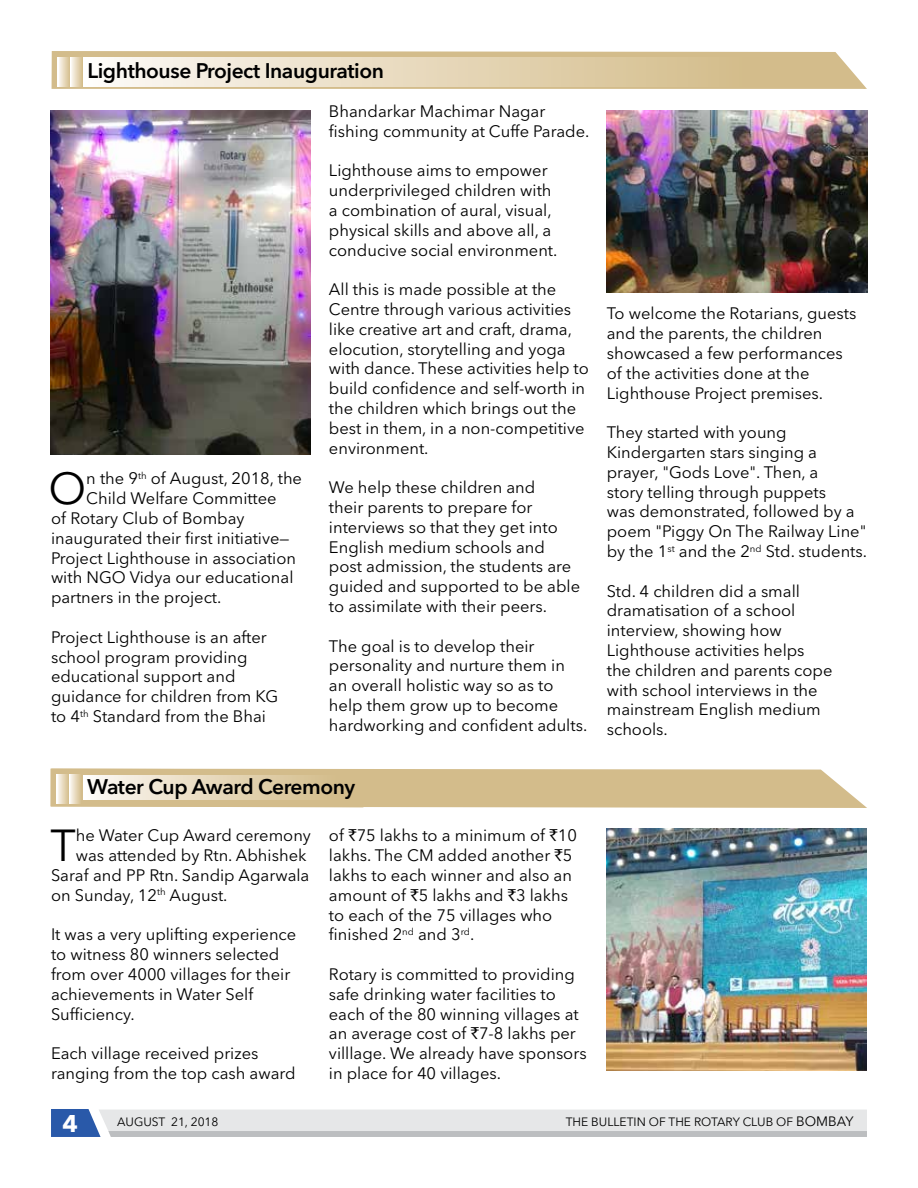
<style>
.page{position:relative;width:918px;height:1188px;background:#fff}
.page>*{position:absolute;margin:0;border:0;box-sizing:border-box;transform-origin:0 0}
.t1{font:44.4px "Avenir Next LT Pro";color:#000}
.t2{font:700 24px "Avenir Next LT Pro";color:#fff}
.t3{font:600 21px "Avenir Next LT Pro";letter-spacing:-.02em;color:#000}
.t4{font:16.5px/19.8px "Avenir Next LT Pro";color:#000}
.t5{font:12px "Avenir Next LT Pro";color:#000}
.s1{font-family:"Rupee Foradian"}
.s2{font-size:13.5px}
</style>
<div class="page">
<svg style="left:51px;top:1109px;width:816px;height:28px;background:#d4d8dd"></svg>
<svg style="left:51px;top:51px;width:816px;height:38px;background:#d9c59c"></svg>
<div style="left:82px;top:58px;width:659px;height:28px;background:linear-gradient(to right,#fdfaf6,#d3bc89)"></div>
<svg style="left:58px;top:58px;width:12px;height:28px"></svg>
<svg style="left:70px;top:58px;width:12px;height:28px"></svg>
<svg style="left:50px;top:768px;width:817px;height:40px;background:#d7c295"></svg>
<div style="left:83px;top:775px;width:253px;height:25px;background:linear-gradient(to right,#fdfaf6,#d3bc89)"></div>
<svg style="left:57px;top:775px;width:12px;height:28px"></svg>
<svg style="left:69px;top:775px;width:12px;height:28px"></svg>
<img style="left:50px;top:110px;width:260px;height:345px">
<img style="left:607px;top:110px;width:260px;height:183px">
<img style="left:607px;top:829px;width:260px;height:242px">
<p class="t3" style="left:87px;top:58px;width:298px">Lighthouse Project Inauguration</p>
<h1 class="t1" style="left:49px;top:462px;width:39px">O</h1>
<p class="t4" style="left:86px;top:469px;width:217px">n the 9<sup>th</sup> of August, 2018, the</p>
<p class="t4" style="left:86px;top:489px;width:192px">Child Welfare Committee</p>
<p class="t4" style="left:51px;top:508px;width:195px">of Rotary Club of Bombay</p>
<p class="t4" style="left:51px;top:528px;width:240px">inaugurated their first initiative—</p>
<p class="t4" style="left:51px;top:548px;width:247px">Project Lighthouse in association</p>
<p class="t4" style="left:51px;top:568px;width:244px">with NGO Vidya our educational</p>
<p class="t4" style="left:51px;top:588px;width:172px">partners in the project.</p>
<p class="t4" style="left:51px;top:627px;width:229px">Project Lighthouse is an after school program providing educational support and guidance for children from KG to 4<sup>th</sup> Standard from the Bhai</p>
<p class="t4" style="left:329px;top:101px;width:262px">Bhandarkar Machimar Nagar fishing community at Cuffe Parade.</p>
<p class="t4" style="left:329px;top:161px;width:230px">Lighthouse aims to empower underprivileged children with a combination of aural, visual, physical skills and above all, a conducive social environment.</p>
<p class="t4" style="left:329px;top:279px;width:261px">All this is made possible at the<br>Centre through various activities like creative art and craft, drama, elocution, storytelling and yoga with dance. These activities help to build confidence and self-worth in the children which brings out the best in them, in a non-competitive environment.</p>
<p class="t4" style="left:329px;top:477px;width:253px">We help these children and<br>their parents to prepare for interviews so that they get into<br>English medium schools and post admission, the students are guided and supported to be able to assimilate with their peers.</p>
<p class="t4" style="left:329px;top:636px;width:260px">The goal is to develop their personality and nurture them in an overall holistic way so as to help them grow up to become hardworking and confident adults.</p>
<p class="t3" style="left:87px;top:774px;width:270px">Water Cup Award Ceremony</p>
<h1 class="t1" style="left:50px;top:819px;width:27px">T</h1>
<p class="t4" style="left:76px;top:826px;width:237px">he Water Cup Award ceremony</p>
<p class="t4" style="left:76px;top:845px;width:232px">was attended by Rtn. Abhishek</p>
<p class="t4" style="left:51px;top:865px;width:260px">Saraf and PP Rtn. Sandip Agarwala</p>
<p class="t4" style="left:51px;top:885px;width:178px">on Sunday, 12<sup>th</sup> August.</p>
<p class="t4" style="left:51px;top:925px;width:247px">It was a very uplifting experience to witness 80 winners selected from over 4000 villages for their achievements in Water Self<br>Sufficiency.</p>
<p class="t4" style="left:51px;top:1043px;width:246px">Each village received prizes ranging from the top cash award</p>
<p class="t4" style="left:329px;top:826px;width:249px">of <span class="s1">`</span>75 lakhs to a minimum of <span class="s1">`</span>10 lakhs. The CM added another <span class="s1">`</span>5 lakhs to each winner and also an amount of <span class="s1">`</span>5 lakhs and <span class="s1">`</span>3 lakhs to each of the 75 villages who finished 2<sup>nd</sup> and 3<sup>rd</sup>.</p>
<p class="t4" style="left:329px;top:964px;width:259px">Rotary is committed to providing safe drinking water facilities to each of the 80 winning villages at an average cost of <span class="s1">`</span>7-8 lakhs per villlage. We already have sponsors in place for 40 villages.</p>
<p class="t4" style="left:607px;top:304px;width:251px">To welcome the Rotarians, guests and the parents, the children showcased a few performances of the activities done at the<br>Lighthouse Project premises.</p>
<p class="t4" style="left:607px;top:423px;width:262px">They started with young<br>Kindergarten stars singing a prayer, "Gods Love". Then, a<br>story telling through puppets<br>was demonstrated, followed by a poem "Piggy On The Railway Line" by the 1<sup>st</sup> and the 2<sup>nd</sup> Std. students.</p>
<p class="t4" style="left:607px;top:581px;width:227px">Std. 4 children did a small dramatisation of a school interview, showing how<br>Lighthouse activities helps the children and parents cope with school interviews in the mainstream English medium schools.</p>
<h2 class="t2" style="left:63px;top:1109px;width:17px">4</h2>
<p class="t5" style="left:117px;top:1115px;width:103px">AUGUST 21, 2018</p>
<p class="t5" style="left:566px;top:1115px;width:289px">The Bulletin of the Rotary Club of <span class="s2">Bombay</span></p>
</div>
